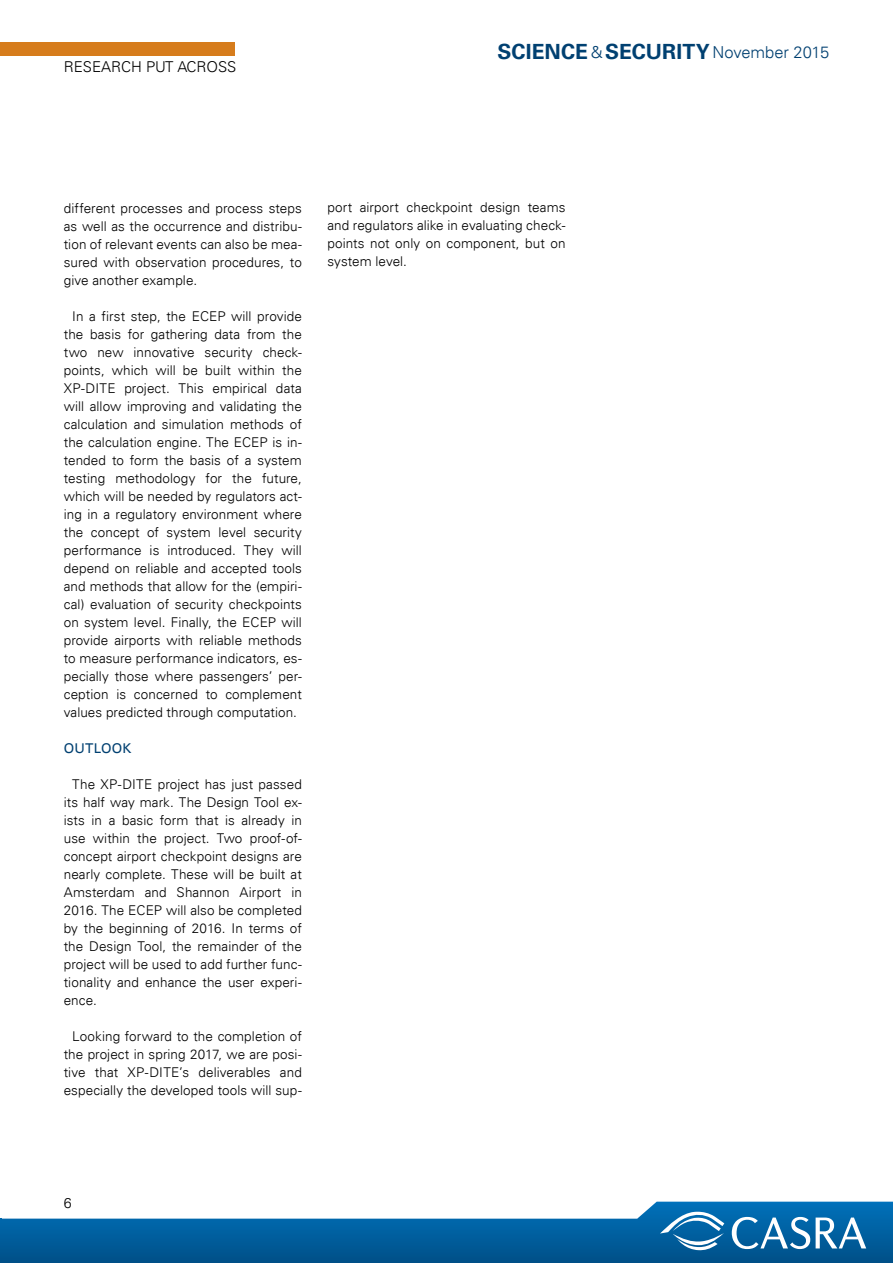
<style>
.page{position:relative;width:893px;height:1263px;background:#fff}
.page>*{position:absolute;margin:0;border:0;box-sizing:border-box;transform-origin:0 0}
.t1{font:700 21px "Univers LT";letter-spacing:.005em;color:#004071}
.t2{font:300 15px "Univers LT";color:#000}
.t3{font:300 14.25px "Univers LT";color:#000}
.t4{font:300 13.5px/18px "Univers LT";letter-spacing:.005em;color:#000;text-align:justify}
.t5{font:13.5px "Univers LT";letter-spacing:.015em;color:#004071}
.s1{font-weight:300;font-size:16.5px}
</style>
<div class="page">
<svg style="left:0;top:1202px;width:893px;height:61px"></svg>
<svg style="left:660px;top:1211px;width:213px;height:39px"></svg>
<div style="left:0;top:43px;width:235px;height:13px;background:#d67c1c"></div>
<p class="t2" style="left:64px;top:58px;width:174px">Research Put Across</p>
<h1 class="t1" style="left:498px;top:39px;width:333px">SCIENCE <span class="s1">&amp;</span> SECURITY <span class="s1">November 2015</span></h1>
<p class="t4" style="left:64px;top:199px;width:240px">different processes and process steps as well as the occurrence and distribu&shy;tion of relevant events can also be mea&shy;sured with observation procedures, to give another example.</p>
<p class="t4" style="left:72px;top:307px;width:129px">I n a first step, the ECE</p>
<p class="t4" style="left:64px;top:307px;width:240px;text-indent:154px">P will provide the basis for gathering data from the two new innovative security check&shy;points, which will be built within the XP-DITE</p>
<p class="t4" style="left:64px;top:379px;width:240px;text-indent:61px">project. This empirical data will allow improving and validating the calculation and simulation methods of the calculation engine. The ECE</p>
<p class="t4" style="left:64px;top:433px;width:240px;text-indent:196px">P is in&shy;tended to form the basis of a system testing methodology for the future, which will be needed by regulators act&shy;ing in a regulatory environment where the concept of system level security performance is introduced. They will depend on reliable and accepted tools and methods that allow for the (empiri&shy;cal) evaluation of security checkpoints on system level. Finally, the ECE</p>
<p class="t4" style="left:64px;top:613px;width:240px;text-indent:204px">P will provide airports with reliable methods to measure performance indicators, es&shy;pecially those where passengers’ per&shy;ception is concerned to complement values predicted through computation.</p>
<p class="t5" style="left:64px;top:740px;width:69px">OUTLOOK</p>
<p class="t4" style="left:72px;top:775px;width:67px">The XP-DITE</p>
<p class="t4" style="left:64px;top:775px;width:240px;text-indent:94px">project has just passed its half way mark. The Design Tool ex&shy;ists in a basic form that is already in use within the project. Two proof-of&shy;concept airport checkpoint designs are nearly complete. These will be built at Amsterdam and Shannon Airport in 2016. The ECE</p>
<p class="t4" style="left:64px;top:901px;width:240px;text-indent:90px">P will also be completed by the beginning of 2016. I n terms of the Design Tool, the remainder of the project will be used to add further func&shy;tionality and enhance the user experi&shy;ence.</p>
<p class="t4" style="left:64px;top:1027px;width:240px;text-indent:9px">Looking forward to the completion of the project in spring 2017, we are posi&shy;tive that XP-DITE’s deliverables and especially the developed tools will sup-</p>
<p class="t4" style="left:327px;top:199px;width:240px">port airport checkpoint design teams and regulators alike in evaluating check&shy;points not only on component, but on system level.</p>
<p class="t3" style="left:64px;top:1195px;width:9px">6</p>
</div>
